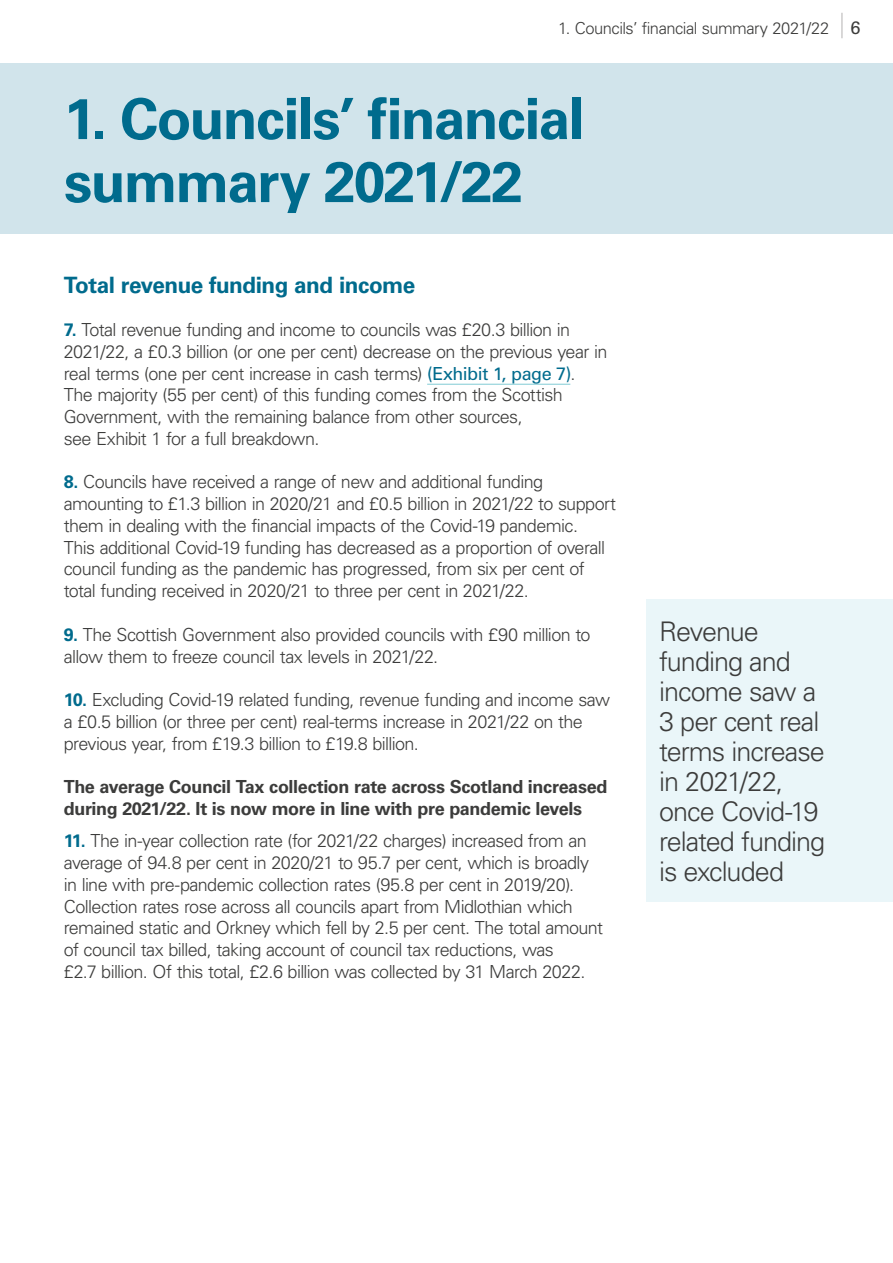
<style>
.page{position:relative;width:893px;height:1263px;background:#fff}
.page>*{position:absolute;margin:0;border:0;box-sizing:border-box;transform-origin:0 0}
.AS-P01-Chapter_head{font:700 57px/63px "Univers LT Pro 65";letter-spacing:-.03em;color:#006b8d}
.AS-P35-Pull_quote{font:300 27px/30px "Univers LT Pro 45";letter-spacing:-.035em;color:#3c3c3b}
.AS-P03-Subhead_1{font:700 22.5px "Univers LT Pro 65";letter-spacing:-.02em;color:#006b8d}
.AS-P07-Body_numbered{font:300 18px/21.8px "Univers LT Pro 45";letter-spacing:-.035em;color:#3c3c3b}
.AS-P04-Subhead_2{font:700 18px/21.8px "Univers LT Pro 65";letter-spacing:-.02em;color:#3c3c3b}
.t1{font:18px "Univers LT Pro 55 Roman";color:#3c3c3b}
.t2{font:300 16.5px "Univers LT Pro 45";letter-spacing:-.03em;color:#3c3c3b}
.s1{font-family:"Univers LT Pro 65";font-weight:700;color:#006b8d}
.s2{font-family:"Univers LT Pro 55 Roman";font-weight:400;color:#006b8d}
</style>
<div class="page">
<svg style="left:842px;top:13px;width:1px;height:25px"></svg>
<div style="left:0;top:64px;width:893px;height:170px;background:#d1e4eb"></div>
<hr style="left:427px;top:384px;width:143px;height:1px;background:#81cbd4">
<div style="left:646px;top:600px;width:247px;height:302px;background:#eaf6f9"></div>
<p class="t2" style="left:558px;top:17px;width:273px">1. Councils’ financial summary 2021/22</p>
<p class="t1" style="left:850px;top:15px;width:12px">6</p>
<h2 class="AS-P01-Chapter_head" style="left:64px;top:85px;width:522px">1. Councils’ financial summary 2021/22</h2>
<h1 class="AS-P01-Chapter_head" style="left:64px;top:85px;width:704px">Chapter title/key messages</h1>
<h3 class="AS-P03-Subhead_1" style="left:64px;top:269px;width:353px">Total revenue funding and income</h3>
<p class="AS-P07-Body_numbered" style="left:64px;top:318px;width:545px"><span class="s1">7.</span> Total revenue funding and income to councils was £20.3 billion in 2021/22, a £0.3 billion (or one per cent) decrease on the previous year in real terms (one per cent increase in cash terms) <span class="s2">(Exhibit 1, page 7)</span>.<br>The majority (55 per cent) of this funding comes from the Scottish Government, with the remaining balance from other sources,<br>see Exhibit 1 for a full breakdown.</p>
<p class="AS-P07-Body_numbered" style="left:64px;top:471px;width:554px"><span class="s1">8.</span> Councils have received a range of new and additional funding amounting to £1.3 billion in 2020/21 and £0.5 billion in 2021/22 to support them in dealing with the financial impacts of the Covid-19 pandemic.<br>This additional Covid-19 funding has decreased as a proportion of overall council funding as the pandemic has progressed, from six per cent of total funding received in 2020/21 to three per cent in 2021/22.</p>
<p class="AS-P07-Body_numbered" style="left:64px;top:623px;width:528px"><span class="s1">9.</span> The Scottish Government also provided councils with £90 million to allow them to freeze council tax levels in 2021/22.</p>
<p class="AS-P07-Body_numbered" style="left:64px;top:688px;width:548px"><span class="s1">10.</span> Excluding Covid-19 related funding, revenue funding and income saw a £0.5 billion (or three per cent) real-terms increase in 2021/22 on the previous year, from £19.3 billion to £19.8 billion.</p>
<h4 class="AS-P04-Subhead_2" style="left:64px;top:775px;width:545px">The average Council Tax collection rate across Scotland increased during 2021/22. It is now more in line with pre pandemic levels</h4>
<p class="AS-P07-Body_numbered" style="left:64px;top:830px;width:541px"><span class="s1">11.</span> The in-year collection rate (for 2021/22 charges) increased from an average of 94.8 per cent in 2020/21 to 95.7 per cent, which is broadly in line with pre-pandemic collection rates (95.8 per cent in 2019/20).<br>Collection rates rose across all councils apart from Midlothian which remained static and Orkney which fell by 2.5 per cent. The total amount of council tax billed, taking account of council tax reductions, was<br>£2.7 billion. Of this total, £2.6 billion was collected by 31 March 2022.</p>
<p class="AS-P35-Pull_quote" style="left:659px;top:615px;width:168px">Revenue funding and income saw a<br>3 per cent real terms increase in 2021/22, once Covid-19 related funding is excluded</p>
</div>
